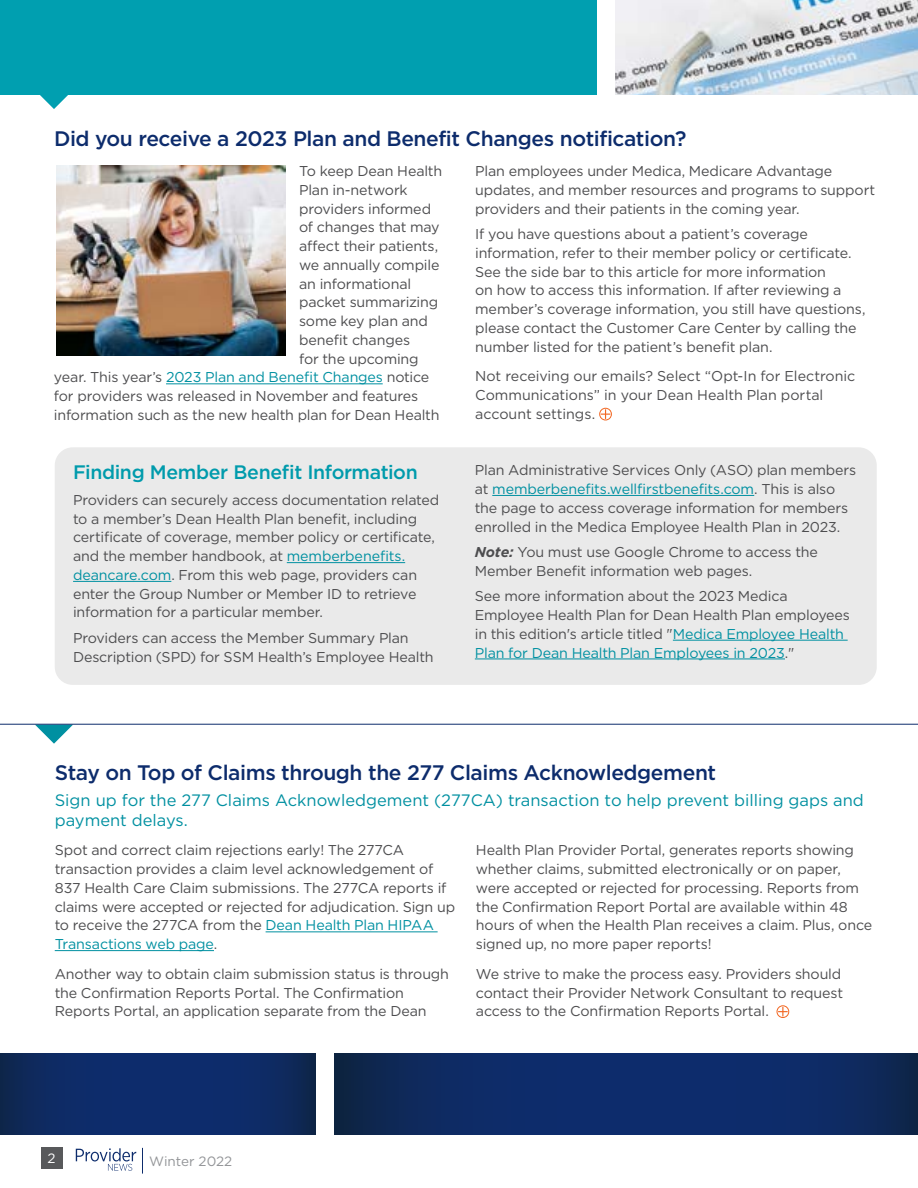
<style>
.page{position:relative;width:918px;height:1188px;background:#fff}
.page>*{position:absolute;margin:0;border:0;box-sizing:border-box;transform-origin:0 0}
.t1{font:500 21px "Gotham";letter-spacing:-.02em;color:#0d2c6c}
.t2{font:500 19.5px "Gotham";letter-spacing:-.02em;color:#009bac}
.t3{font:16.5px/19.5px "Gotham";color:#0090a1}
.t4{font:14.25px/18.8px "Gotham";letter-spacing:-.01em;color:#4d4d4f}
.t5{font:14.25px "Gotham";letter-spacing:-.01em;color:#0090a1}
.t6{font:13.5px "Gotham";color:#939598}
.t7{font:13.5px "Gotham";color:#fff}
.s1{color:#4d4d4f}
.s2{color:#0090a1}
.s3{font-weight:700;font-style:italic}
</style>
<div class="page">
<svg style="left:335px;top:1053px;width:582px;height:81px;background:#0d2a62"></svg>
<hr style="left:917px;top:1053px;width:1px;height:81px;background:#0d2443">
<svg style="left:0;top:1053px;width:316px;height:81px;background:#0d2a64"></svg>
<div style="left:41px;top:1148px;width:21px;height:21px;background:#58595b"></div>
<svg style="left:142px;top:1148px;width:1px;height:26px"></svg>
<svg style="left:76px;top:1148px;width:60px;height:23px"></svg>
<hr style="left:166px;top:383px;width:217px;height:1px;background:#0090a1">
<div style="left:599px;top:408px;width:13px;height:12px;border:1px solid #f26722;border-radius:50%"></div>
<svg style="left:601px;top:409px;width:9px;height:10px"></svg>
<hr style="left:266px;top:932px;width:172px;height:1px;background:#0090a1">
<hr style="left:55px;top:950px;width:159px;height:1px;background:#0090a1">
<div style="left:777px;top:1005px;width:12px;height:13px;border:1px solid #f26722;border-radius:50%"></div>
<svg style="left:778px;top:1007px;width:10px;height:9px"></svg>
<img style="left:56px;top:165px;width:230px;height:190px">
<div style="left:55px;top:447px;width:822px;height:238px;background:#eaeaea;border-radius:18px"></div>
<hr style="left:287px;top:562px;width:118px;height:1px;background:#0090a1">
<hr style="left:73px;top:581px;width:98px;height:1px;background:#0090a1">
<hr style="left:492px;top:495px;width:262px;height:1px;background:#0090a1">
<hr style="left:673px;top:640px;width:175px;height:1px;background:#0090a1">
<hr style="left:475px;top:659px;width:310px;height:1px;background:#0090a1">
<svg style="left:35px;top:725px;width:38px;height:19px"></svg>
<hr style="left:0;top:724px;width:918px;height:1px;background:#0d2c6c">
<img style="left:616px;top:0;width:302px;height:94px">
<div style="left:0;top:0;width:597px;height:94px;background:#009fb0"></div>
<svg style="left:35px;top:94px;width:38px;height:15px"></svg>
<h1 class="t1" style="left:54px;top:124px;width:634px">Did you receive a 2023 Plan and Benefit Changes notification?</h1>
<p class="t4" style="left:299px;top:161px;width:145px">To keep Dean Health</p>
<p class="t4" style="left:299px;top:180px;width:110px">Plan in-network</p>
<p class="t4" style="left:299px;top:199px;width:134px">providers informed</p>
<p class="t4" style="left:299px;top:218px;width:142px">of changes that may</p>
<p class="t4" style="left:299px;top:236px;width:141px">affect their patients,</p>
<p class="t4" style="left:299px;top:255px;width:142px">we annually compile</p>
<p class="t4" style="left:299px;top:274px;width:114px">an informational</p>
<p class="t4" style="left:299px;top:293px;width:141px">packet summarizing</p>
<p class="t4" style="left:299px;top:311px;width:130px">some key plan and</p>
<p class="t4" style="left:299px;top:330px;width:113px">benefit changes</p>
<p class="t4" style="left:299px;top:349px;width:121px">for the upcoming</p>
<p class="t5" style="left:54px;top:368px;width:377px"><span class="s1">year. This year’s</span> 2023 Plan and Benefit Changes <span class="s1">notice</span></p>
<p class="t4" style="left:54px;top:386px;width:366px">for providers was released in November and features</p>
<p class="t4" style="left:54px;top:405px;width:387px">information such as the new health plan for Dean Health</p>
<h2 class="t2" style="left:73px;top:460px;width:346px">Finding Member Benefit Information</h2>
<p class="t4" style="left:73px;top:490px;width:368px">Providers can securely access documentation related to a member’s Dean Health Plan benefit, including certificate of coverage, member policy or certificate, and the member handbook, at <span class="s2">memberbenefits. deancare.com</span>. From this web page, providers can enter the Group Number or Member ID to retrieve information for a particular member.</p>
<p class="t4" style="left:73px;top:628px;width:362px">Providers can access the Member Summary Plan<br>Description (SPD) for SSM Health’s Employee Health</p>
<p class="t4" style="left:475px;top:161px;width:402px">Plan employees under Medica, Medicare Advantage updates, and member resources and programs to support providers and their patients in the coming year.</p>
<p class="t4" style="left:475px;top:224px;width:392px">If you have questions about a patient’s coverage information, refer to their member policy or certificate.<br>See the side bar to this article for more information<br>on how to access this information. If after reviewing a member’s coverage information, you still have questions, please contact the Customer Care Center by calling the number listed for the patient’s benefit plan.</p>
<p class="t4" style="left:475px;top:367px;width:382px">Not receiving our emails? Select “Opt-In for Electronic<br>Communications” in your Dean Health Plan portal account settings.</p>
<p class="t4" style="left:475px;top:461px;width:383px">Plan Administrative Services Only (ASO) plan members at <span class="s2">memberbenefits.wellfirstbenefits.com</span>. This is also the page to access coverage information for members enrolled in the Medica Employee Health Plan in 2023.</p>
<p class="t4" style="left:475px;top:542px;width:345px"><span class="s3">Note:</span> You must use Google Chrome to access the<br>Member Benefit information web pages.</p>
<p class="t4" style="left:475px;top:587px;width:377px">See more information about the 2023 Medica Employee Health Plan for Dean Health Plan employees in this edition's article titled "<span class="s2">Medica Employee Health Plan for Dean Health Plan Employees in 2023</span>."</p>
<h1 class="t1" style="left:55px;top:759px;width:663px">Stay on Top of Claims through the 277 Claims Acknowledgement</h1>
<p class="t3" style="left:55px;top:790px;width:811px">Sign up for the 277 Claims Acknowledgement (277CA) transaction to help prevent billing gaps and payment delays.</p>
<p class="t4" style="left:55px;top:841px;width:402px">Spot and correct claim rejections early! The 277CA transaction provides a claim level acknowledgement of 837 Health Care Claim submissions. The 277CA reports if claims were accepted or rejected for adjudication. Sign up to receive the 277CA from the <span class="s2">Dean Health Plan HIPAA Transactions web page</span>.</p>
<p class="t4" style="left:55px;top:964px;width:396px">Another way to obtain claim submission status is through the Confirmation Reports Portal. The Confirmation<br>Reports Portal, an application separate from the Dean</p>
<p class="t4" style="left:476px;top:841px;width:398px">Health Plan Provider Portal, generates reports showing whether claims, submitted electronically or on paper, were accepted or rejected for processing. Reports from the Confirmation Report Portal are available within 48 hours of when the Health Plan receives a claim. Plus, once signed up, no more paper reports!</p>
<p class="t4" style="left:476px;top:964px;width:369px">We strive to make the process easy. Providers should contact their Provider Network Consultant to request access to the Confirmation Reports Portal.</p>
<p class="t7" style="left:48px;top:1149px;width:10px">2</p>
<p class="t6" style="left:149px;top:1153px;width:85px">Winter 2022</p>
</div>
